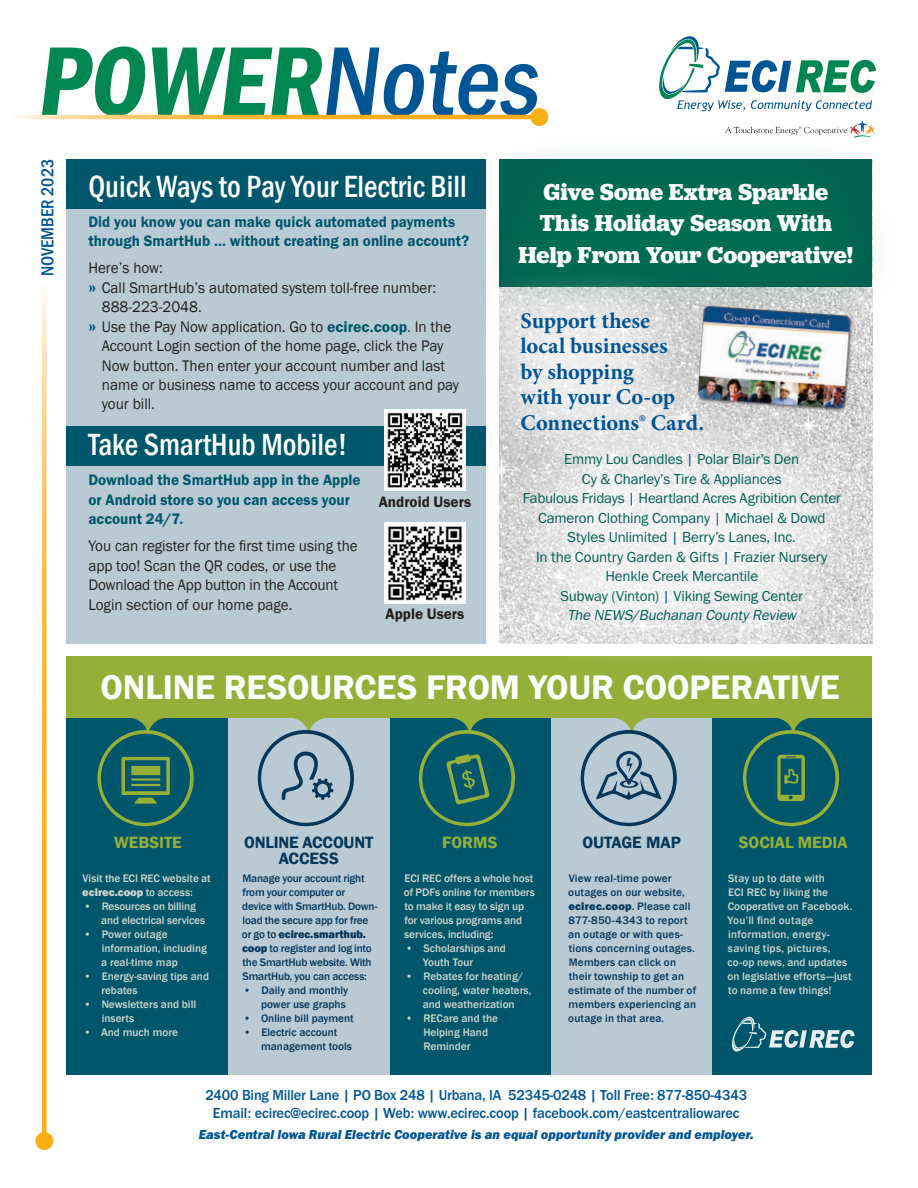
<style>
.page{position:relative;width:918px;height:1188px;background:#fff}
.page>*{position:absolute;margin:0;border:0;box-sizing:border-box;transform-origin:0 0}
.t1{font:600 35.1px "Franklin Gothic";letter-spacing:-.005em;color:#fff}
._14_large_sans_headline{font:500 condensed 31.5px "Franklin Gothic";color:#fff;scale:.95 1}
.t2{font:700 24px/31.5px "Jubilat";letter-spacing:-.005em;color:#fff;text-align:center}
.t3{font:700 22.5px/25.5px "Minion Pro";letter-spacing:-.005em;color:#005594}
.t4{font:500 18px "Franklin Gothic URW Cond";color:#005594}
.t5{font:600 16.8px/16.8px "Franklin Gothic";letter-spacing:-.01em;color:#06375b;text-align:center}
.t6{font:600 16.8px "Franklin Gothic";color:#96af39}
._14_sans_serif_body_copy{font:15.75px/19.5px "Franklin Gothic";color:#231f20;scale:.96 1}
._14_sans_serif_body_copy-2{font:15.75px/19.5px "Franklin Gothic URW Dem";color:#00566b;scale:.96 1}
._14_sans_serif_body_copy-3{font:15.75px "Franklin Gothic URW Dem";color:#231f20;scale:.96 1}
.Insert_-_Body_copy{font:15px/19.5px "Franklin Gothic URW Boo";letter-spacing:-.01em;color:#016051;text-align:center}
.t7{font:500 15px "Franklin Gothic URW";letter-spacing:-.01em;color:#005594;scale:.96 1}
.t8{font:13.5px "Franklin Gothic URW Hea Ita";color:#005594;scale:.96 1}
.t9{font:500 11.25px/14px "Franklin Gothic";color:#cfd4cd}
.t10{font:500 11.25px/14px "Franklin Gothic";color:#06375b}
.t11{font:500 11.25px/14px "Franklin Gothic";letter-spacing:-.02em;color:#06375b}
.s1{font-weight:600;font-stretch:condensed;font-size:18px;color:#00566b}
.s2{font-family:"Franklin Gothic URW Dem";color:#00566b}
.s3{color:#00566b}
.s4{color:#005594}
.s5{font-style:italic}
.s6{font-weight:800}
</style>
<div class="page">
<svg style="left:42px;top:46px;width:496px;height:69px"></svg>
<svg style="left:725px;top:121px;width:149px;height:13px"></svg>
<svg style="left:659px;top:36px;width:217px;height:75px"></svg>
<svg style="left:16px;top:115px;width:514px;height:4px;background:#fbbd46"></svg>
<div style="left:530px;top:108px;width:18px;height:18px;background:#faaf18;border-radius:9px"></div>
<svg style="left:42px;top:290px;width:5px;height:842px;background:#fcc357"></svg>
<div style="left:35px;top:1132px;width:18px;height:18px;background:#faaf18;border-radius:9px"></div>
<div style="left:390px;top:713px;width:161px;height:361px;background:#00566b"></div>
<div style="left:551px;top:713px;width:162px;height:361px;background:#b8cbd4"></div>
<div style="left:67px;top:713px;width:161px;height:361px;background:#00566b"></div>
<div style="left:228px;top:713px;width:161px;height:361px;background:#b8cbd4"></div>
<div style="left:713px;top:713px;width:159px;height:361px;background:#00566b"></div>
<div style="left:67px;top:656px;width:805px;height:62px;background:#96af39"></div>
<svg style="left:732px;top:1017px;width:123px;height:35px"></svg>
<svg style="left:98px;top:718px;width:96px;height:108px"></svg>
<svg style="left:258px;top:718px;width:96px;height:108px"></svg>
<svg style="left:419px;top:718px;width:96px;height:108px"></svg>
<svg style="left:581px;top:718px;width:96px;height:108px"></svg>
<svg style="left:743px;top:718px;width:96px;height:108px"></svg>
<div style="left:67px;top:159px;width:419px;height:485px;background:#b8cbd4"></div>
<div style="left:67px;top:426px;width:419px;height:39px;background:#00566b"></div>
<div style="left:67px;top:159px;width:419px;height:49px;background:#00566b"></div>
<img style="left:384px;top:409px;width:81px;height:81px">
<img style="left:384px;top:522px;width:81px;height:81px">
<div style="left:470px;top:134px;width:431px;height:181px;background:#008751;opacity:.56"></div>
<div style="left:471px;top:264px;width:416px;height:407px;background:#fff;opacity:.86"></div>
<p class="t4" style="left:34px;top:276px;width:119px;rotate:-90deg">NOVEMBER 2023</p>
<p class="_14_large_sans_headline" style="left:88px;top:165px;width:400px">Quick Ways to Pay Your Electric Bill</p>
<p class="_14_sans_serif_body_copy-2" style="left:88px;top:211px;width:398px">Did you know you can make quick automated payments through SmartHub … without creating an online account?</p>
<p class="_14_sans_serif_body_copy" style="left:88px;top:258px;width:79px">Here’s how:</p>
<p class="_14_sans_serif_body_copy" style="left:102px;top:278px;width:350px;text-indent:-14px"><span class="s1">»</span> Call SmartHub’s automated system toll-free number:<br>888-223-2048.</p>
<p class="_14_sans_serif_body_copy" style="left:102px;top:317px;width:374px;text-indent:-13px"><span class="s1">»</span> Use the Pay Now application. Go to <span class="s2">ecirec.coop</span><span class="s3">.</span> In the Account Login section of the home page, click the Pay Now button. Then enter your account number and last name or business name to access your account and pay your bill.</p>
<p class="_14_large_sans_headline" style="left:88px;top:424px;width:275px">Take SmartHub Mobile!</p>
<p class="_14_sans_serif_body_copy-2" style="left:88px;top:470px;width:285px">Download the SmartHub app in the Apple or Android store so you can access your account 24/7.</p>
<p class="_14_sans_serif_body_copy" style="left:88px;top:536px;width:282px">You can register for the first time using the app too! Scan the QR codes, or use the Download the App button in the Account Login section of our home page.</p>
<p class="_14_sans_serif_body_copy-3" style="left:379px;top:492px;width:98px">Android Users</p>
<p class="_14_sans_serif_body_copy-3" style="left:386px;top:604px;width:84px">Apple Users</p>
<p class="t2" style="left:518px;top:176px;width:336px">Give Some Extra Sparkle<br>This Holiday Season With<br>Help From Your Cooperative!</p>
<p class="t3" style="left:521px;top:307px;width:185px">Support these<br>local businesses<br>by shopping<br>with your Co-op<br>Connections® Card.</p>
<p class="Insert_-_Body_copy" style="left:523px;top:449px;width:319px">Emmy Lou Candles <span class="s4">|</span> Polar Blair’s Den<br>Cy &amp; Charley’s Tire &amp; Appliances<br>Fabulous Fridays <span class="s4">|</span> Heartland Acres Agribition Center Cameron Clothing Company <span class="s4">|</span> Michael &amp; Dowd Styles Unlimited <span class="s4">|</span> Berry’s Lanes, Inc.<br>In the Country Garden &amp; Gifts <span class="s4">|</span> Frazier Nursery Henkle Creek Mercantile<br>Subway (Vinton) <span class="s4">|</span> Viking Sewing Center<br><span class="s5">The NEWS/Buchanan CountyReview</span></p>
<p class="t1" style="left:101px;top:666px;width:741px">ONLINE RESOURCES FROM YOUR COOPERATIVE</p>
<p class="t6" style="left:114px;top:832px;width:69px">WEBSITE</p>
<p class="t5" style="left:244px;top:834px;width:131px">ONLINE ACCOUNT<br>ACCESS</p>
<p class="t6" style="left:442px;top:832px;width:57px">FORMS</p>
<p class="t5" style="left:582px;top:834px;width:100px">OUTAGE MAP</p>
<p class="t6" style="left:739px;top:832px;width:110px">SOCIAL MEDIA</p>
<p class="t9" style="left:82px;top:871px;width:130px">Visit the ECI REC website at <span class="s6">ecirec.coop</span> to access:</p>
<p class="t9" style="left:101px;top:899px;width:106px;text-indent:-17px">• Resources on billing and electrical services</p>
<p class="t9" style="left:101px;top:927px;width:107px;text-indent:-17px">• Power outage information, including a real-time map</p>
<p class="t9" style="left:101px;top:969px;width:109px;text-indent:-18px">• Energy-saving tips and rebates</p>
<p class="t9" style="left:102px;top:997px;width:96px;text-indent:-18px">• Newsletters and bill inserts</p>
<p class="t9" style="left:84px;top:1025px;width:96px">• And much more</p>
<p class="t11" style="left:242px;top:871px;width:137px">Manage your account right from your computer or device with SmartHub. Down&shy;load the secure app for free or go to <span class="s6">ecirec.smarthub. coop</span> to register and log into the SmartHub website. With<br>SmartHub, you can access:</p>
<p class="t10" style="left:244px;top:983px;width:106px;text-align:right">• Daily and monthly power use graphs</p>
<p class="t10" style="left:244px;top:1011px;width:112px">• Online bill payment</p>
<p class="t10" style="left:261px;top:1025px;width:92px;text-indent:-18px">• Electric account management tools</p>
<p class="t9" style="left:404px;top:871px;width:132px">ECI REC offers a whole host of PDFs online for members to make it easy to sign up for various programs and services, including:</p>
<p class="t9" style="left:423px;top:941px;width:85px;text-indent:-17px">• Scholarships and<br>Youth Tour</p>
<p class="t9" style="left:423px;top:969px;width:110px;text-indent:-17px">• Rebates for heating/ cooling, water heaters, and weatherization</p>
<p class="t9" style="left:423px;top:1011px;width:76px;text-indent:-18px">• RECare and the<br>Helping Hand<br>Reminder</p>
<p class="t10" style="left:568px;top:871px;width:129px">View real-time power outages on our website, <span class="s6">ecirec.coop</span>. Please call<br>877-850-4343 to report an outage or with ques&shy;tions concerning outages.<br>Members can click on their township to get an estimate of the number of members experiencing an outage in that area.</p>
<p class="t9" style="left:728px;top:871px;width:126px">Stay up to date with<br>ECI REC by liking the<br>Cooperative on Facebook.<br>You’ll find outage information, energy&shy;saving tips, pictures, co-op news, and updates on legislative efforts—just to name a few things!</p>
<p class="t7" style="left:205px;top:1086px;width:566px">2400 Bing Miller Lane | PO Box 248 | Urbana, IA 52345-0248 | Toll Free: 877-850-4343</p>
<p class="t7" style="left:213px;top:1104px;width:550px">Email: ecirec@ecirec.coop | Web: www.ecirec.coop | facebook.com/eastcentraliowarec</p>
<p class="t8" style="left:199px;top:1126px;width:580px">East-Central Iowa Rural Electric Cooperative is an equal opportunity provider and employer.</p>
</div>
